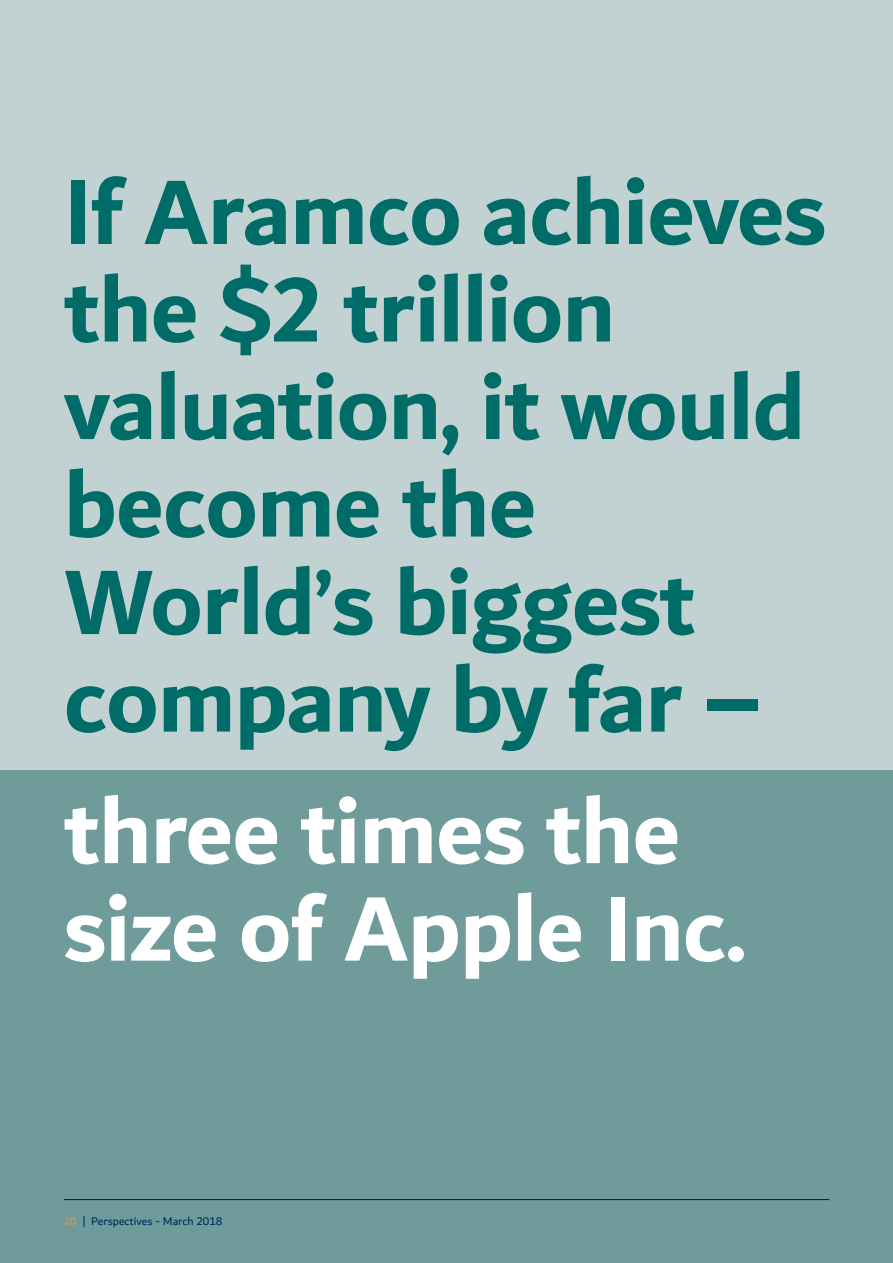
<style>
.page{position:relative;width:893px;height:1263px;background:#fff}
.page>*{position:absolute;margin:0;border:0;box-sizing:border-box;transform-origin:0 0}
.t1{font:700 97.5px/97.5px "Dubai";letter-spacing:-.01em;color:#006c68}
.t2{font:700 97.5px/97.5px "Dubai";letter-spacing:-.01em;color:#fff}
.t3{font:12px "Dubai";color:#002d5d}
.s1{font-weight:700;color:#b19d6a}
</style>
<div class="page">
<div style="left:0;top:770px;width:893px;height:493px;background:#6f9b9b"></div>
<div style="left:0;top:0;width:893px;height:770px;background:#c2d1d1"></div>
<hr style="left:64px;top:1199px;width:765px;height:1px;background:#002d5d">
<p class="t1" style="left:64px;top:162px;width:764px">If Aramco achieves the $2 trillion valuation, it would become the<br>World’s biggest company by far –</p>
<p class="t2" style="left:64px;top:781px;width:684px">three times the size of Apple Inc.</p>
<p class="t3" style="left:64px;top:1214px;width:160px"><span class="s1">20</span> | Perspectives - March 2018</p>
</div>
